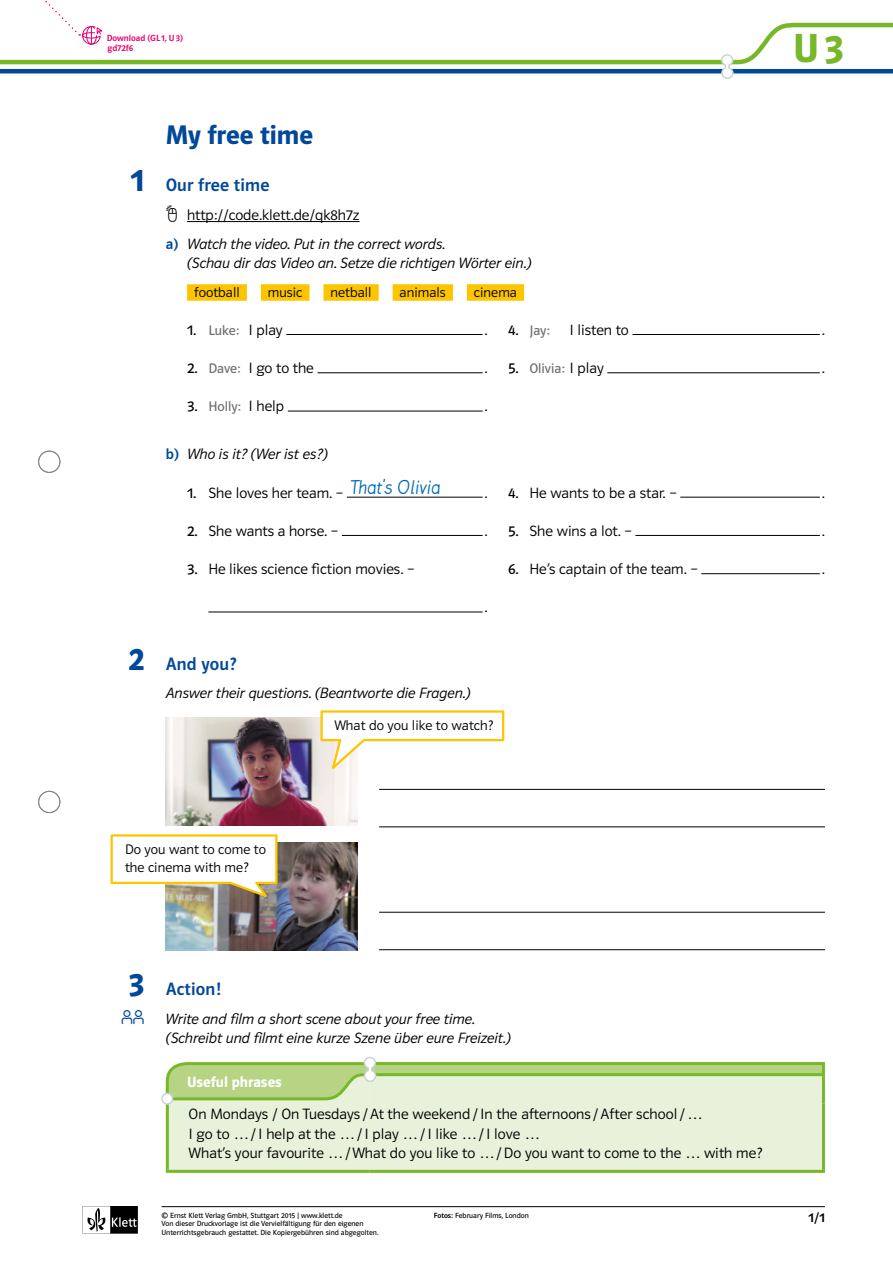
<style>
.page{position:relative;width:893px;height:1263px;background:#fff}
.page>*{position:absolute;margin:0;border:0;box-sizing:border-box;transform-origin:0 0}
.t1{font:42px "Polo 22 K Hfett";color:#76b82a}
.t2{font:33px "Polo ST11 K Hfett";color:#00489a}
.g_titel_3{font:27px "Polo ST11 K Hfett";color:#00489a}
.t3{font:21px "Lemme Script";letter-spacing:.005em;color:#0069b4}
.g_titel_aufgabe{font:18px "Polo ST11 K Krftg";letter-spacing:.01em;color:#00489a}
.g_titel_aufgabe_geri{font:18px "Polo ST11 K Krftg";letter-spacing:.01em;color:#00489a}
.g_text{font:15px "Polo ST11 K Leicht";letter-spacing:.005em;color:#000}
.g_text_liste_luecke{font:15px "Polo ST11 K Leicht";color:#000}
.g_arbeitsanw{font:15px/19.2px "Polo ST11 K Leicht Kursiv";color:#000}
.g_arbeitsanw_liste_a{font:15px/19.2px "Polo ST11 K Leicht Kursiv";color:#000}
.t4{font:15px "Polo ST11 K Hfett";color:#fff}
.g_sprechblase{font:13.8px/17.2px "Polo ST11 K Leicht";letter-spacing:.005em;color:#000}
.g_text_liste_luecke-2{font:13.8px "Polo ST11 K Buch";color:#706f6f}
.g_arbeitsanw-2{font:13.8px "Polo ST11 K Leicht";letter-spacing:.005em;color:#000}
.t5{font:13.5px "Polo ST11 K Krftg";color:#000}
.Online_Link_1{font:9px/10.5px "Polo ST11 K Krftg";color:#e6006d}
.t6{font:7.5px/8.9px "Polo ST11 K Buch";color:#000}
.s1{font-family:"Polo ST11 K Krftg";color:#00489a}
.s2{font-size:15px;color:#000}
.s3{font-family:"Polo ST11 K Leicht";font-size:15px;color:#000}
.s4{font-family:"Polo ST11 K Buch"}
.s5{font-family:"Polo ST11 K Buch";font-size:13.8px;color:#706f6f}
.s6{font-family:"Polo ST11 K Krftg"}
</style>
<div class="page">
<svg style="left:83px;top:1206px;width:55px;height:27px"></svg>
<svg style="left:0;top:1px;width:893px;height:78px"></svg>
<div style="left:38px;top:451px;width:22px;height:22px;border:1px solid #878787;border-radius:50%"></div>
<div style="left:38px;top:791px;width:22px;height:22px;border:1px solid #878787;border-radius:50%"></div>
<hr style="left:162px;top:1206px;width:663px;height:1px;background:#000">
<hr style="left:187px;top:221px;width:173px;height:1px;background:#000">
<div style="left:187px;top:284px;width:60px;height:17px;background:#fdc400"></div>
<div style="left:261px;top:284px;width:48px;height:17px;background:#fdc400"></div>
<div style="left:323px;top:284px;width:56px;height:17px;background:#fdc400"></div>
<div style="left:393px;top:284px;width:60px;height:17px;background:#fdc400"></div>
<div style="left:467px;top:284px;width:57px;height:17px;background:#fdc400"></div>
<hr style="left:286px;top:334px;width:197px;height:1px;background:#000">
<hr style="left:317px;top:372px;width:166px;height:1px;background:#000">
<hr style="left:288px;top:411px;width:195px;height:1px;background:#000">
<hr style="left:632px;top:334px;width:188px;height:1px;background:#000">
<hr style="left:607px;top:372px;width:213px;height:1px;background:#000">
<hr style="left:347px;top:497px;width:136px;height:1px;background:#000">
<hr style="left:342px;top:535px;width:141px;height:1px;background:#000">
<hr style="left:208px;top:612px;width:275px;height:1px;background:#000">
<hr style="left:680px;top:497px;width:140px;height:1px;background:#000">
<hr style="left:635px;top:535px;width:185px;height:1px;background:#000">
<hr style="left:701px;top:573px;width:119px;height:1px;background:#000">
<hr style="left:379px;top:789px;width:446px;height:1px;background:#000">
<hr style="left:379px;top:826px;width:446px;height:1px;background:#000">
<hr style="left:379px;top:912px;width:446px;height:1px;background:#000">
<hr style="left:379px;top:949px;width:446px;height:1px;background:#000">
<div style="left:370px;top:1063px;width:453px;height:12px;background:#b6d484"></div>
<div style="left:169px;top:1102px;width:653px;height:68px;background:#e8f1da"></div>
<div style="left:370px;top:1075px;width:453px;height:29px;background:#e8f1da"></div>
<hr style="left:822px;top:1076px;width:3px;height:28px;background:#76b82a">
<hr style="left:822px;top:1104px;width:3px;height:66px;background:#76b82a">
<hr style="left:368px;top:1062px;width:457px;height:3px;background:#76b82a">
<svg style="left:822px;top:1065px;width:3px;height:8px"></svg>
<hr style="left:368px;top:1073px;width:457px;height:3px;background:#76b82a">
<hr style="left:166px;top:1104px;width:3px;height:66px;background:#76b82a">
<hr style="left:166px;top:1170px;width:204px;height:3px;background:#76b82a">
<hr style="left:370px;top:1170px;width:455px;height:3px;background:#76b82a">
<div style="left:161px;top:1093px;width:12px;height:12px;border:2px solid #c8d3da;border-radius:50%"></div>
<svg style="left:164px;top:1056px;width:213px;height:46px"></svg>
<img style="left:166px;top:842px;width:192px;height:108px">
<img style="left:166px;top:718px;width:192px;height:108px">
<svg style="left:319px;top:710px;width:186px;height:64px"></svg>
<svg style="left:110px;top:834px;width:169px;height:66px"></svg>
<p class="Online_Link_1" style="left:107px;top:33px;width:78px">Download (GL1, U3) gd72f6</p>
<h1 class="t1" style="left:793px;top:26px;width:52px">U 3</h1>
<p class="t2" style="left:131px;top:162px;width:15px">1</p>
<p class="t2" style="left:129px;top:640px;width:18px">2</p>
<p class="g_titel_3" style="left:166px;top:119px;width:149px">My free time</p>
<p class="g_titel_aufgabe_geri" style="left:166px;top:175px;width:105px">Our free time</p>
<p class="g_text" style="left:187px;top:207px;width:174px">http://code.klett.de/qk8h7z</p>
<p class="g_arbeitsanw_liste_a" style="left:187px;top:234px;width:346px;text-indent:-21px"><span class="s1">a)</span> Watch the video. Put in the correct words.<br>(Schau dir das Video an. Setze die richtigen Wörter ein.)</p>
<p class="g_arbeitsanw-2" style="left:194px;top:284px;width:47px">football</p>
<p class="g_arbeitsanw-2" style="left:268px;top:284px;width:36px">music</p>
<p class="g_arbeitsanw-2" style="left:330px;top:284px;width:43px">netball</p>
<p class="g_arbeitsanw-2" style="left:400px;top:284px;width:48px">animals</p>
<p class="g_arbeitsanw-2" style="left:474px;top:284px;width:45px">cinema</p>
<p class="g_text_liste_luecke-2" style="left:187px;top:323px;width:97px"><span class="s2">1.</span> Luke: <span class="s3">I play</span></p>
<p class="g_text_liste_luecke" style="left:484px;top:322px;width:5px">.</p>
<p class="g_text_liste_luecke" style="left:187px;top:360px;width:128px"><span class="s4">2.</span> <span class="s5">Dave:</span> I go to the</p>
<p class="g_text_liste_luecke" style="left:484px;top:360px;width:5px">.</p>
<p class="g_text_liste_luecke-2" style="left:187px;top:399px;width:99px"><span class="s2">3.</span> Holly: <span class="s3">I help</span></p>
<p class="g_text_liste_luecke" style="left:484px;top:398px;width:5px">.</p>
<p class="g_text_liste_luecke-2" style="left:508px;top:323px;width:43px"><span class="s2">4.</span> Jay:</p>
<p class="g_text_liste_luecke" style="left:570px;top:322px;width:61px">I listen to</p>
<p class="g_text_liste_luecke" style="left:822px;top:322px;width:5px">.</p>
<p class="g_text_liste_luecke-2" style="left:508px;top:361px;width:97px"><span class="s2">5.</span> Olivia: <span class="s3">I play</span></p>
<p class="g_text_liste_luecke" style="left:822px;top:360px;width:5px">.</p>
<p class="g_arbeitsanw_liste_a" style="left:166px;top:445px;width:163px"><span class="s1">b)</span> Who is it? (Wer ist es?)</p>
<p class="g_text_liste_luecke" style="left:187px;top:484px;width:158px"><span class="s4">1.</span> She loves her team. −</p>
<p class="t3" style="left:351px;top:478px;width:91px">That’s Olivia</p>
<p class="g_text_liste_luecke" style="left:484px;top:484px;width:5px">.</p>
<p class="g_text_liste_luecke" style="left:187px;top:523px;width:153px"><span class="s4">2.</span> She wants a horse. −</p>
<p class="g_text_liste_luecke" style="left:484px;top:523px;width:5px">.</p>
<p class="g_text_liste_luecke" style="left:187px;top:561px;width:229px"><span class="s4">3.</span> He likes science fiction movies. −</p>
<p class="g_text_liste_luecke" style="left:484px;top:599px;width:5px">.</p>
<p class="g_text_liste_luecke" style="left:508px;top:484px;width:170px"><span class="s4">4.</span> He wants to be a star. −</p>
<p class="g_text_liste_luecke" style="left:822px;top:484px;width:5px">.</p>
<p class="g_text_liste_luecke" style="left:508px;top:523px;width:125px"><span class="s4">5.</span> She wins a lot. −</p>
<p class="g_text_liste_luecke" style="left:822px;top:523px;width:5px">.</p>
<p class="g_text_liste_luecke" style="left:508px;top:561px;width:191px"><span class="s4">6.</span> He’s captain of the team. −</p>
<p class="g_text_liste_luecke" style="left:822px;top:561px;width:5px">.</p>
<p class="g_titel_aufgabe" style="left:166px;top:654px;width:72px">And you?</p>
<p class="g_arbeitsanw" style="left:166px;top:684px;width:306px">Answer their questions. (Beantworte die Fragen.)</p>
<p class="g_sprechblase" style="left:334px;top:717px;width:160px">What do you like to watch?</p>
<p class="g_sprechblase" style="left:125px;top:841px;width:143px">Do you want to come to the cinema with me?</p>
<p class="t2" style="left:129px;top:965px;width:18px">3</p>
<p class="g_titel_aufgabe" style="left:166px;top:979px;width:57px">Action!</p>
<p class="g_arbeitsanw" style="left:166px;top:1009px;width:347px">Write and film a short scene about your free time. (Schreibt und filmt eine kurze Szene über eure Freizeit.)</p>
<p class="t4" style="left:187px;top:1073px;width:96px">Useful phrases</p>
<p class="g_text" style="left:189px;top:1106px;width:515px">On Mondays / On Tuesdays /At the weekend/In the afternoons /After school/…</p>
<p class="g_text" style="left:189px;top:1125px;width:352px">I go to …/I help at the …/I play …/I like …/I love …</p>
<p class="g_text" style="left:189px;top:1144px;width:575px">What’s your favourite …/What do you like to …/Do you want to come to the … with me?</p>
<p class="t6" style="left:162px;top:1211px;width:218px">© Ernst Klett Verlag GmbH, Stuttgart 2015 | www.klett.de<br>Von dieser Druckvorlage ist die Vervielfältigung für den eigenen<br>Unterrichtsgebrauch gestattet. Die Kopiergebühren sind abgegolten.</p>
<p class="t5" style="left:809px;top:1210px;width:18px">1/1</p>
<p class="t6" style="left:434px;top:1211px;width:97px"><span class="s6">Fotos:</span> February Films, London</p>
</div>
